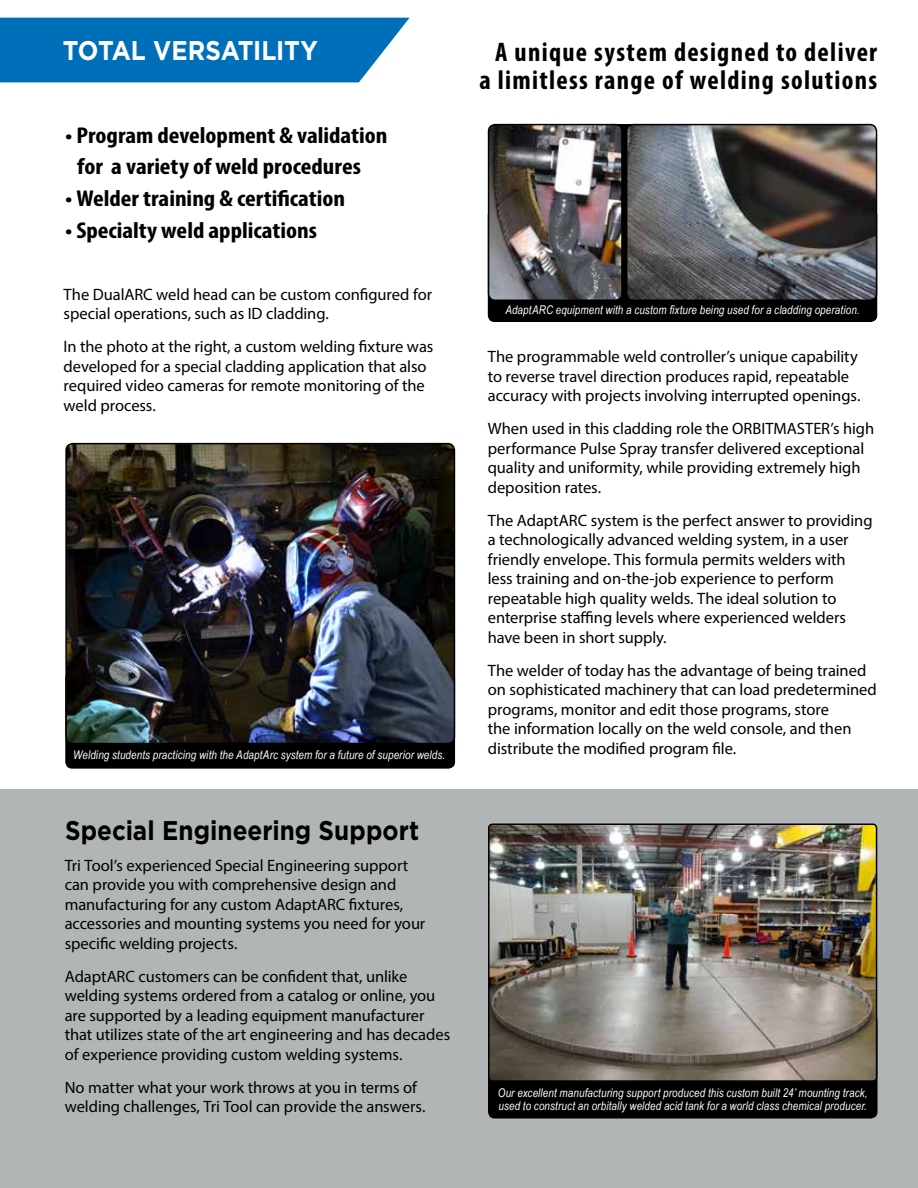
<style>
.page{position:relative;width:918px;height:1188px;background:#fff}
.page>*{position:absolute;margin:0;border:0;box-sizing:border-box;transform-origin:0 0}
.t1{font:700 condensed 27px/28.5px "Myriad Pro";letter-spacing:.05em;color:#000;text-align:center}
.t2{font:700 27px "Gotham";color:#000;scale:.9 1}
.t3{font:700 27px "Gotham";letter-spacing:-.01em;color:#fff;scale:.9 1}
.t4{font:700 condensed 22.95px/31.5px "Myriad Pro";color:#000;scale:1.11 1}
.t5{font:16.5px/19.5px "Myriad Pro";letter-spacing:-.005em;color:#000}
.t6{font:italic 12px/13.5px "Arial Narrow";letter-spacing:.01em;color:#fff}
</style>
<div class="page">
<div style="left:611px;top:124px;width:58px;height:169px;background:#000"></div>
<div style="left:488px;top:208px;width:389px;height:114px;background:#000;border-radius:7px"></div>
<img style="left:489px;top:125px;width:131px;height:173px">
<div style="left:488px;top:124px;width:135px;height:177px;border:2px solid #000;border-radius:7px"></div>
<img style="left:629px;top:125px;width:248px;height:173px">
<div style="left:626px;top:124px;width:251px;height:177px;border:2px solid #000;border-radius:7px"></div>
<div style="left:0;top:18px;width:410px;height:64px;background:#006fba"></div>
<div style="left:0;top:789px;width:918px;height:399px;background:#b2b5b6"></div>
<div style="left:65px;top:672px;width:390px;height:97px;background:#000;border-radius:7px"></div>
<img style="left:66px;top:444px;width:388px;height:297px">
<div style="left:65px;top:443px;width:390px;height:301px;border:2px solid #000;border-radius:7px"></div>
<div style="left:488px;top:1013px;width:390px;height:106px;background:#000;border-radius:7px"></div>
<img style="left:489px;top:824px;width:388px;height:256px">
<div style="left:488px;top:824px;width:389px;height:258px;border:1px solid #000;border-radius:4px"></div>
<h1 class="t3" style="left:63px;top:32px;width:285px">TOTAL VERSATILITY</h1>
<h2 class="t4" style="left:77px;top:119px;width:281px;text-indent:-12px">• Program development &amp; validation for a variety of weld procedures</h2>
<h2 class="t4" style="left:65px;top:182px;width:254px">• Welder training &amp; certification</h2>
<h2 class="t4" style="left:65px;top:214px;width:228px">• Specialty weld applications</h2>
<p class="t5" style="left:64px;top:284px;width:370px">The DualARC weld head can be custom configured for special operations, such as ID cladding.</p>
<p class="t5" style="left:64px;top:337px;width:371px">In the photo at the right, a custom welding fixture was developed for a special cladding application that also required video cameras for remote monitoring of the weld process.</p>
<p class="t6" style="left:73px;top:748px;width:374px">Welding students practicing with the AdaptArc system for a future of superior welds.</p>
<h1 class="t2" style="left:65px;top:813px;width:395px">Special Engineering Support</h1>
<p class="t5" style="left:65px;top:855px;width:362px">Tri Tool’s experienced Special Engineering support can provide you with comprehensive design and manufacturing for any custom AdaptARC fixtures, accessories and mounting systems you need for your specific welding projects.</p>
<p class="t5" style="left:65px;top:966px;width:387px">AdaptARC customers can be confident that, unlike welding systems ordered from a catalog or online, you are supported by a leading equipment manufacturer that utilizes state of the art engineering and has decades of experience providing custom welding systems.</p>
<p class="t5" style="left:65px;top:1077px;width:362px">No matter what your work throws at you in terms of welding challenges, Tri Tool can provide the answers.</p>
<h1 class="t1" style="left:479px;top:37px;width:399px">A unique system designed to deliver a limitless range of welding solutions</h1>
<p class="t6" style="left:505px;top:303px;width:356px">AdaptARC equipment with a custom fixture being used for a cladding operation.</p>
<p class="t5" style="left:488px;top:347px;width:374px">The programmable weld controller’s unique capability to reverse travel direction produces rapid, repeatable accuracy with projects involving interrupted openings.</p>
<p class="t5" style="left:488px;top:419px;width:388px">When used in this cladding role the ORBITMASTER’s high performance Pulse Spray transfer delivered exceptional quality and uniformity, while providing extremely high deposition rates.</p>
<p class="t5" style="left:488px;top:510px;width:386px">The AdaptARC system is the perfect answer to providing a technologically advanced welding system, in a user friendly envelope. This formula permits welders with less training and on-the-job experience to perform repeatable high quality welds. The ideal solution to enterprise staffing levels where experienced welders have been in short supply.</p>
<p class="t5" style="left:488px;top:660px;width:391px">The welder of today has the advantage of being trained on sophisticated machinery that can load predetermined programs, monitor and edit those programs, store<br>the information locally on the weld console, and then distribute the modified program file.</p>
<p class="t6" style="left:498px;top:1085px;width:371px">Our excellent manufacturing support produced this custom built 24’ mounting track, used to construct an orbitally welded acid tank for a world class chemical producer.</p>
</div>
